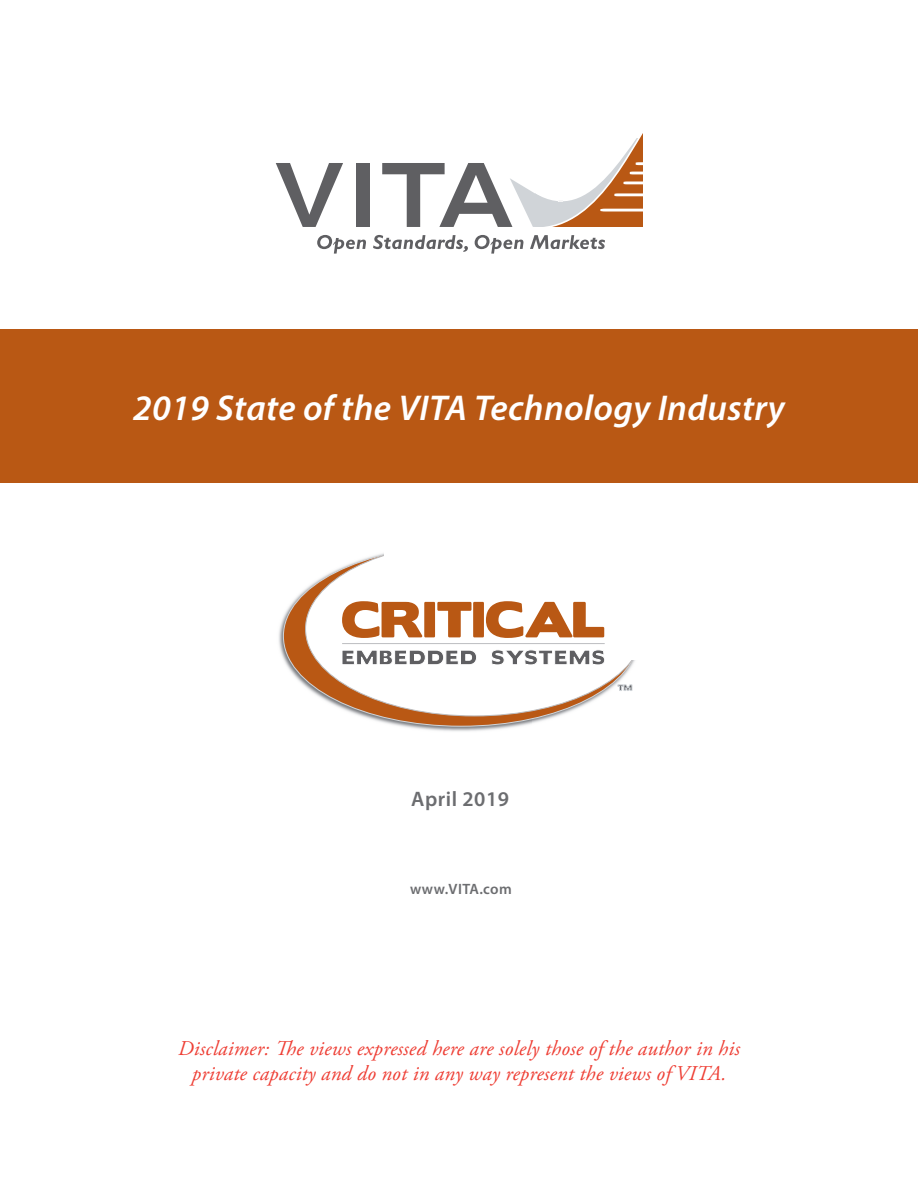
<style>
.page{position:relative;width:918px;height:1188px;background:#fff}
.page>*{position:absolute;margin:0;border:0;box-sizing:border-box;transform-origin:0 0}
.t1{font:italic 600 36px "Myriad Pro";letter-spacing:.01em;color:#fff}
.t2{font:italic 21px/25.2px "Adobe Garamond Pro";letter-spacing:.01em;color:#ee3e34;text-align:center}
.t3{font:600 21px "Myriad Pro";letter-spacing:.025em;color:#6c6d70}
.t4{font:600 15px "Myriad Pro";letter-spacing:.025em;color:#6c6d70}
</style>
<div class="page">
<div style="left:0;top:329px;width:918px;height:154px;background:#b95814"></div>
<img style="left:279px;top:553px;width:356px;height:178px">
<svg style="left:283px;top:546px;width:356px;height:180px;fill:#b95814"></svg>
<div style="left:306px;top:542px;width:337px;height:174px;background:#fff;border-radius:50%"></div>
<div style="left:384px;top:540px;width:260px;height:120px;background:#fff"></div>
<svg style="left:618px;top:685px;width:14px;height:6px"></svg>
<svg style="left:342px;top:601px;width:263px;height:64px"></svg>
<hr style="left:342px;top:643px;width:263px;height:1px;background:#bcbdc0">
<svg style="left:276px;top:163px;width:67px;height:64px"></svg>
<div style="left:356px;top:163px;width:13px;height:64px;background:#5f5f62"></div>
<svg style="left:317px;top:235px;width:49px;height:19px"></svg>
<svg style="left:373px;top:135px;width:269px;height:119px"></svg>
<h1 class="t1" style="left:133px;top:385px;width:653px">2019 State of the VITA Technology Industry</h1>
<p class="t3" style="left:411px;top:785px;width:99px">April 2019</p>
<p class="t4" style="left:410px;top:879px;width:103px">www.VITA.com</p>
<p class="t2" style="left:178px;top:1036px;width:564px">Disclaimer: The views expressed here are solely those of the author in his private capacity and do not in any way represent the views of VITA.</p>
</div>
